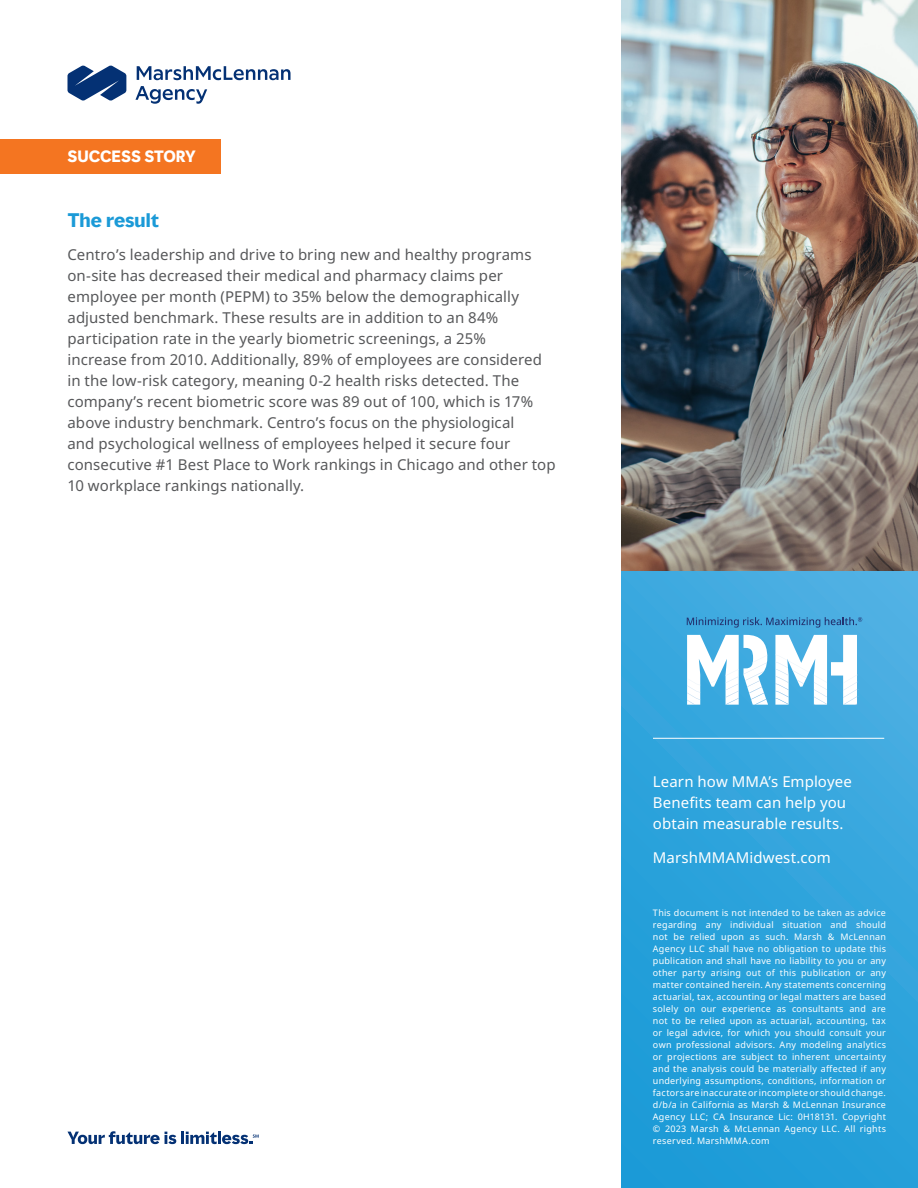
<style>
.page{position:relative;width:918px;height:1188px;background:#fff}
.page>*{position:absolute;margin:0;border:0;box-sizing:border-box;transform-origin:0 0}
.Body_copy{font:700 18px "MMC Display";letter-spacing:.005em;color:#1b9ad7}
.Body_copy-2{font:15px/21px "Noto Sans";letter-spacing:.005em;color:#57585a}
.Body_copy-3{font:15px/21px "Noto Sans";letter-spacing:.005em;color:#fff}
.t1{font:700 15px "MMC Display";color:#fff}
.Disclaimer{font:9px/12px "Noto Sans";letter-spacing:.025em;color:#fff;text-align:justify}
</style>
<div class="page">
<svg style="left:68px;top:65px;width:58px;height:36px"></svg>
<svg style="left:137px;top:66px;width:154px;height:14px"></svg>
<svg style="left:135px;top:86px;width:72px;height:18px"></svg>
<svg style="left:621px;top:570px;width:297px;height:618px;background:#2fa3db"></svg>
<svg style="left:67px;top:1131px;width:192px;height:13px"></svg>
<div style="left:0;top:139px;width:220px;height:35px;background:#f47521"></div>
<img style="left:621px;top:0;width:297px;height:570px">
<hr style="left:653px;top:738px;width:231px;height:1px;background:#fff">
<svg style="left:687px;top:635px;width:81px;height:70px"></svg>
<svg style="left:775px;top:635px;width:82px;height:70px"></svg>
<svg style="left:687px;top:617px;width:175px;height:11px;background:#3d90c7"></svg>
<p class="t1" style="left:68px;top:147px;width:130px">SUCCESS STORY</p>
<p class="Body_copy" style="left:68px;top:209px;width:93px">The result</p>
<p class="Body_copy-2" style="left:68px;top:245px;width:490px">Centro’s leadership and drive to bring new and healthy programs on-site has decreased their medical and pharmacy claims per employee per month (PEPM) to 35% below the demographically adjusted benchmark. These results are in addition to an 84% participation rate in the yearly biometric screenings, a 25%<br>increase from 2010. Additionally, 89% of employees are considered in the low-risk category, meaning 0-2 health risks detected. The company’s recent biometric score was 89 out of 100, which is 17% above industry benchmark. Centro’s focus on the physiological<br>and psychological wellness of employees helped it secure four consecutive #1 Best Place to Work rankings in Chicago and other top 10 workplace rankings nationally.</p>
<p class="Body_copy-3" style="left:653px;top:771px;width:200px">Learn how MMA’s Employee<br>Benefits team can help you obtain measurable results.</p>
<p class="Body_copy-3" style="left:653px;top:847px;width:179px">MarshMMAMidwest.com</p>
<p class="Disclaimer" style="left:653px;top:907px;width:235px">This document is not intended to be taken as advice regarding any individual situation and should not be relied upon as such. Marsh &amp; McLennan Agency LLC shall have no obligation to update this publication and shall have no liability to you or any other party arising out of this publication or any matter contained herein. Any statements concerning actuarial, tax, accounting or legal matters are based solely on our experience as consultants and are not to be relied upon as actuarial, accounting, tax or legal advice, for which you should consult your own professional advisors. Any modeling analytics or projections are subject to inherent uncertainty and the analysis could be materially affected if any underlying assumptions, conditions, information or factors are inaccurate or incomplete or should change. d/b/a in California as Marsh &amp; McLennan Insurance Agency LLC; CA Insurance Lic: 0H18131. Copyright © 2023 Marsh &amp; McLennan Agency LLC. All rights reserved. MarshMMA.com</p>
</div>
